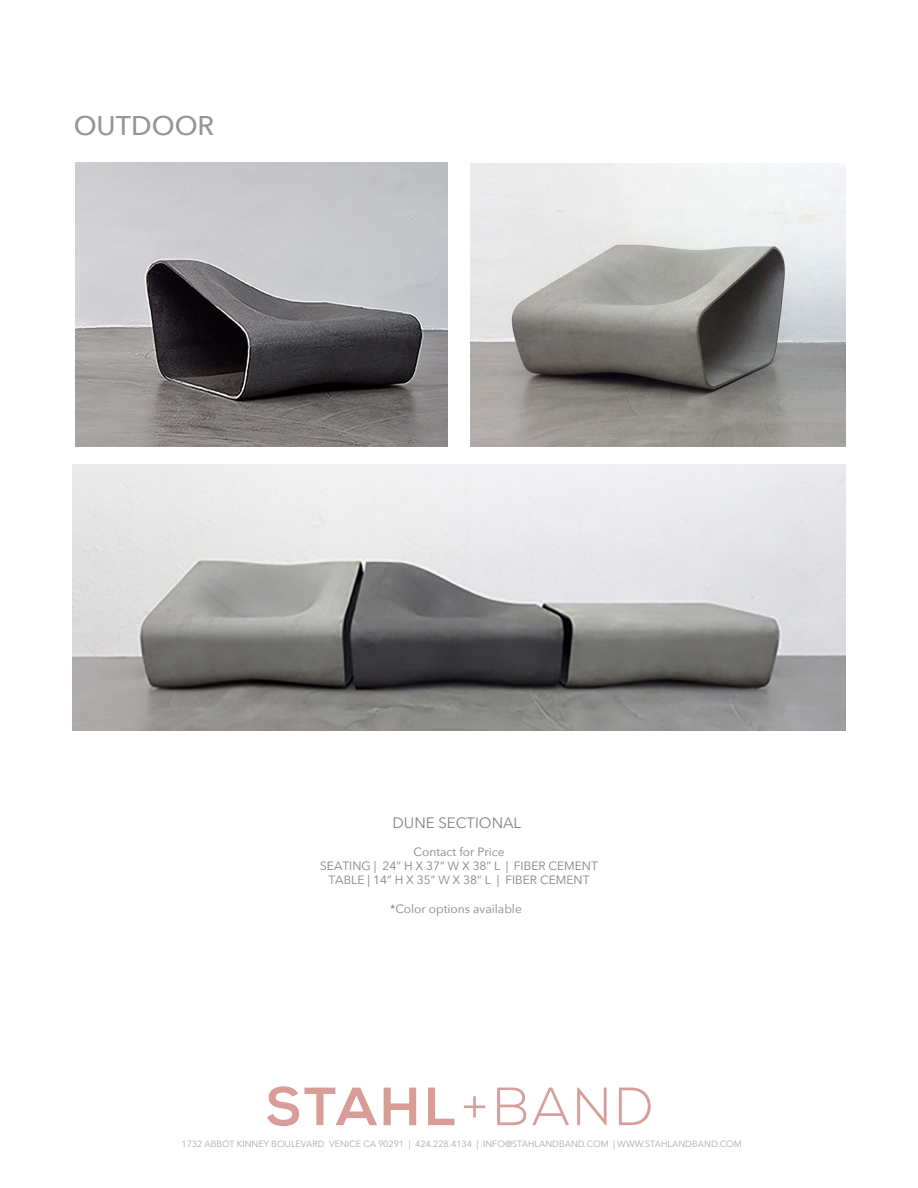
<style>
.page{position:relative;width:918px;height:1188px;background:#fff}
.page>*{position:absolute;margin:0;border:0;box-sizing:border-box;transform-origin:0 0}
.t1{font:500 27px "Avenir Next";color:#939598}
.t2{font:15px "Avenir Next";color:#808285}
.t3{font:12px/14.4px "Avenir Next";color:#808285;text-align:center}
.t4{font:9px "Avenir Next";color:#a7a9ac}
.s1{font-family:"Avenir";font-weight:300}
</style>
<div class="page">
<svg style="left:267px;top:1086px;width:110px;height:40px"></svg>
<svg style="left:384px;top:1088px;width:32px;height:37px"></svg>
<svg style="left:428px;top:1088px;width:26px;height:37px"></svg>
<svg style="left:464px;top:1096px;width:21px;height:22px"></svg>
<svg style="left:497px;top:1088px;width:29px;height:37px"></svg>
<svg style="left:532px;top:1088px;width:37px;height:37px"></svg>
<svg style="left:577px;top:1088px;width:30px;height:37px"></svg>
<svg style="left:619px;top:1088px;width:32px;height:37px"></svg>
<img style="left:72px;top:464px;width:774px;height:266px">
<img style="left:76px;top:162px;width:372px;height:284px">
<img style="left:470px;top:163px;width:376px;height:283px">
<h1 class="t1" style="left:74px;top:102px;width:142px">OUTDOOR</h1>
<p class="t2" style="left:392px;top:810px;width:130px">DUNE SECTIONAL</p>
<p class="t3" style="left:320px;top:844px;width:279px">Contact for Price<br>SEATING | 24” H X 37” <span class="s1">W</span> X 38” L | FIBER CEMENT<br>TABLE | 14” H X 35” <span class="s1">W</span> X 38” L | FIBER CEMENT</p>
<p class="t3" style="left:390px;top:901px;width:133px">*Color options available</p>
<p class="t4" style="left:181px;top:1136px;width:562px">1732 ABBOT KINNEY BOULEVARD VENICE CA 90291 | 424.228.4134 | INFO@STAHLANDBAND.COM | WWW.STAHLANDBAND.COM</p>
</div>
